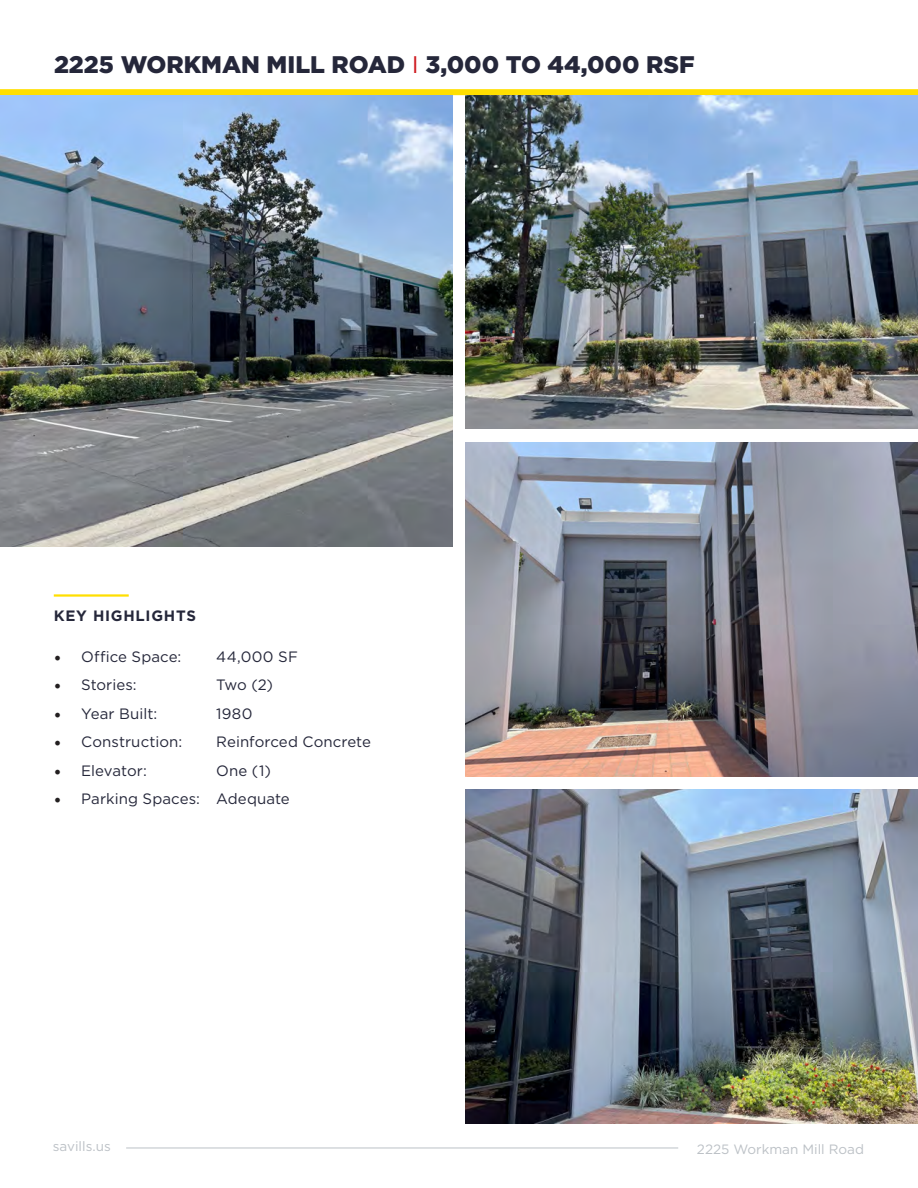
<style>
.page{position:relative;width:918px;height:1188px;background:#fff}
.page>*{position:absolute;margin:0;border:0;box-sizing:border-box;transform-origin:0 0}
.t1{font:900 24px "Gotham";color:#25273a}
.t2{font:15px "Gotham";letter-spacing:.005em;color:#25273a}
.t3{font:700 15px "Gotham";letter-spacing:.05em;color:#25273a}
.t4{font:13.5px "Gotham";color:#bcc1c6}
.s1{font-weight:400;color:#ce181e}
.s2{font-family:"Minion Pro";font-size:18px;color:#231f20}
</style>
<div class="page">
<hr style="left:126px;top:1148px;width:552px;height:1px;background:#bcc1c6">
<div style="left:0;top:89px;width:918px;height:6px;background:#ffdf00"></div>
<img style="left:0;top:95px;width:452px;height:451px">
<img style="left:466px;top:95px;width:452px;height:334px">
<img style="left:466px;top:442px;width:452px;height:334px">
<img style="left:466px;top:790px;width:452px;height:333px">
<hr style="left:54px;top:594px;width:75px;height:3px;background:#ffdf00">
<h1 class="t1" style="left:54px;top:48px;width:642px">2225 WORKMAN MILL ROAD <span class="s1">Ί</span> 3,000 TO 44,000 RSF</h1>
<p class="t3" style="left:54px;top:605px;width:144px">KEY HIGHLIGHTS</p>
<p class="t2" style="left:54px;top:647px;width:129px"><span class="s2">•</span> Office Space:</p>
<p class="t2" style="left:216px;top:647px;width:83px">44,000 SF</p>
<p class="t2" style="left:54px;top:676px;width:84px"><span class="s2">•</span> Stories:</p>
<p class="t2" style="left:216px;top:676px;width:58px">Two (2)</p>
<p class="t2" style="left:54px;top:704px;width:105px"><span class="s2">•</span> Year Built:</p>
<p class="t2" style="left:216px;top:704px;width:38px">1980</p>
<p class="t2" style="left:54px;top:733px;width:130px"><span class="s2">•</span> Construction:</p>
<p class="t2" style="left:216px;top:733px;width:156px">Reinforced Concrete</p>
<p class="t2" style="left:54px;top:761px;width:94px"><span class="s2">•</span> Elevator:</p>
<p class="t2" style="left:216px;top:761px;width:56px">One (1)</p>
<p class="t2" style="left:54px;top:790px;width:237px"><span class="s2">•</span> Parking Spaces: Adequate</p>
<p class="t4" style="left:53px;top:1138px;width:59px">savills.us</p>
<p class="t4" style="left:697px;top:1140px;width:169px">2225 Workman Mill Road</p>
</div>
